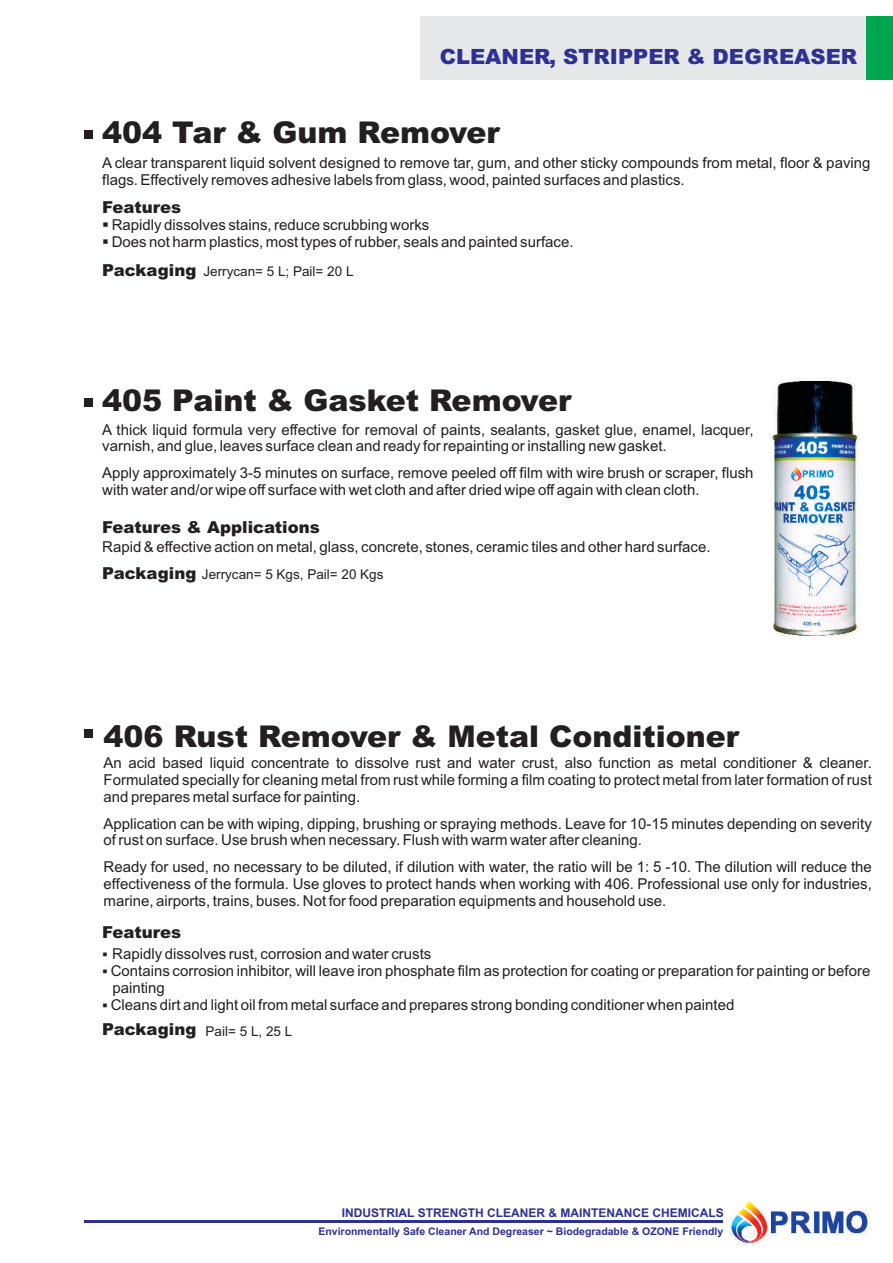
<style>
.page{position:relative;width:893px;height:1263px;background:#fff}
.page>*{position:absolute;margin:0;border:0;box-sizing:border-box;transform-origin:0 0}
.t1{font:900 30px "Arial";color:#231f20}
.t2{font:900 21px "Arial";color:#2e3092}
.t3{font:900 16.5px "Arial";color:#231f20}
.t4{font:15px/16.8px "Arial";color:#231f20}
.t5{font:15px "Wingdings";color:#231f20}
.t6{font:13.5px "Arial";color:#231f20}
.t7{font:12.75px "Wingdings";color:#231f20}
.t8{font:700 12px "Arial";color:#2e3092}
.t9{font:700 10.5px "Arial";color:#2e3092}
.s1{font-weight:900;font-size:16.5px}
</style>
<div class="page">
<div style="left:85px;top:131px;width:8px;height:8px;background:#231f20"></div>
<div style="left:85px;top:399px;width:8px;height:8px;background:#231f20"></div>
<div style="left:420px;top:17px;width:450px;height:63px;background:#e6e7e9"></div>
<div style="left:866px;top:17px;width:26px;height:63px;background:#00a54f"></div>
<img style="left:729px;top:1200px;width:139px;height:45px">
<hr style="left:85px;top:1220px;width:638px;height:2px;background:#2e3092">
<div style="left:85px;top:730px;width:8px;height:8px;background:#231f20"></div>
<img style="left:769px;top:377px;width:91px;height:259px">
<h2 class="t2" style="left:440px;top:49px;width:419px">CLEANER, STRIPPER &amp; DEGREASER</h2>
<h1 class="t1" style="left:102px;top:122px;width:399px">404 Tar &amp; Gum Remover</h1>
<p class="t4" style="left:102px;top:156px;width:770px">A clear transparent liquid solvent designed to remove tar, gum, and other sticky compounds from metal, floor &amp; paving flags. Effectively removes adhesive labels from glass, wood, painted surfaces and plastics.</p>
<p class="t3" style="left:102px;top:201px;width:81px">Features</p>
<p class="t4" style="left:112px;top:218px;width:463px;text-indent:-10px">▪Rapidly dissolves stains, reduce scrubbing works<br>Does not harm plastics, most types of rubber, seals and painted surface.</p>
<p class="t5" style="left:102px;top:235px;width:43px">▪</p>
<p class="t6" style="left:102px;top:266px;width:253px"><span class="s1">Packaging</span> Jerrycan= 5 L; Pail= 20 L</p>
<h1 class="t1" style="left:102px;top:390px;width:471px">405 Paint &amp; Gasket Remover</h1>
<p class="t4" style="left:102px;top:422px;width:653px">A thick liquid formula very effective for removal of paints, sealants, gasket glue, enamel, lacquer, varnish, and glue, leaves surface clean and ready for repainting or installing new gasket.</p>
<p class="t4" style="left:102px;top:466px;width:653px">Apply approximately 3-5 minutes on surface, remove peeled off film with wire brush or scraper, flush with water and/or wipe off surface with wet cloth and after dried wipe off again with clean cloth.</p>
<p class="t3" style="left:102px;top:521px;width:219px">Features &amp; Applications</p>
<p class="t4" style="left:102px;top:539px;width:610px">Rapid &amp; effective action on metal, glass, concrete, stones, ceramic tiles and other hard surface.</p>
<p class="t6" style="left:102px;top:569px;width:283px"><span class="s1">Packaging</span> Jerrycan= 5 Kgs, Pail= 20 Kgs</p>
<h1 class="t1" style="left:104px;top:725px;width:637px">406 Rust Remover &amp; Metal Conditioner</h1>
<p class="t4" style="left:104px;top:756px;width:770px;text-align:justify">An acid based liquid concentrate to dissolve rust and water crust, also function as metal conditioner &amp; cleaner.<br>Formulated specially for cleaning metal from rust while forming a film coating to protect metal from later formation of rust and prepares metal surface for painting.</p>
<p class="t4" style="left:104px;top:816px;width:770px">Application can be with wiping, dipping, brushing or spraying methods. Leave for 10-15 minutes depending on severity of rust on surface. Use brush when necessary. Flush with warm water after cleaning.</p>
<p class="t4" style="left:104px;top:860px;width:770px;text-align:justify">Ready for used, no necessary to be diluted, if dilution with water, the ratio will be 1: 5 -10. The dilution will reduce the effectiveness of the formula. Use gloves to protect hands when working with 406. Professional use only for industries, marine, airports, trains, buses. Not for food preparation equipments and household use.</p>
<p class="t3" style="left:102px;top:926px;width:81px">Features</p>
<p class="t4" style="left:111px;top:947px;width:761px">Rapidly dissolves rust, corrosion and water crusts<br>Contains corrosion inhibitor, will leave iron phosphate film as protection for coating or preparation for painting or before painting<br>Cleans dirt and light oil from metal surface and prepares strong bonding conditioner when painted</p>
<p class="t7" style="left:102px;top:1000px;width:36px">▪</p>
<p class="t6" style="left:102px;top:1026px;width:192px"><span class="s1">Packaging</span> Pail= 5 L, 25 L</p>
<p class="t8" style="left:342px;top:1208px;width:383px">INDUSTRIAL STRENGTH CLEANER &amp; MAINTENANCE CHEMICALS</p>
<p class="t9" style="left:318px;top:1227px;width:406px">Environmentally Safe Cleaner And Degreaser ~ Biodegradable &amp; OZONE Friendly</p>
</div>
